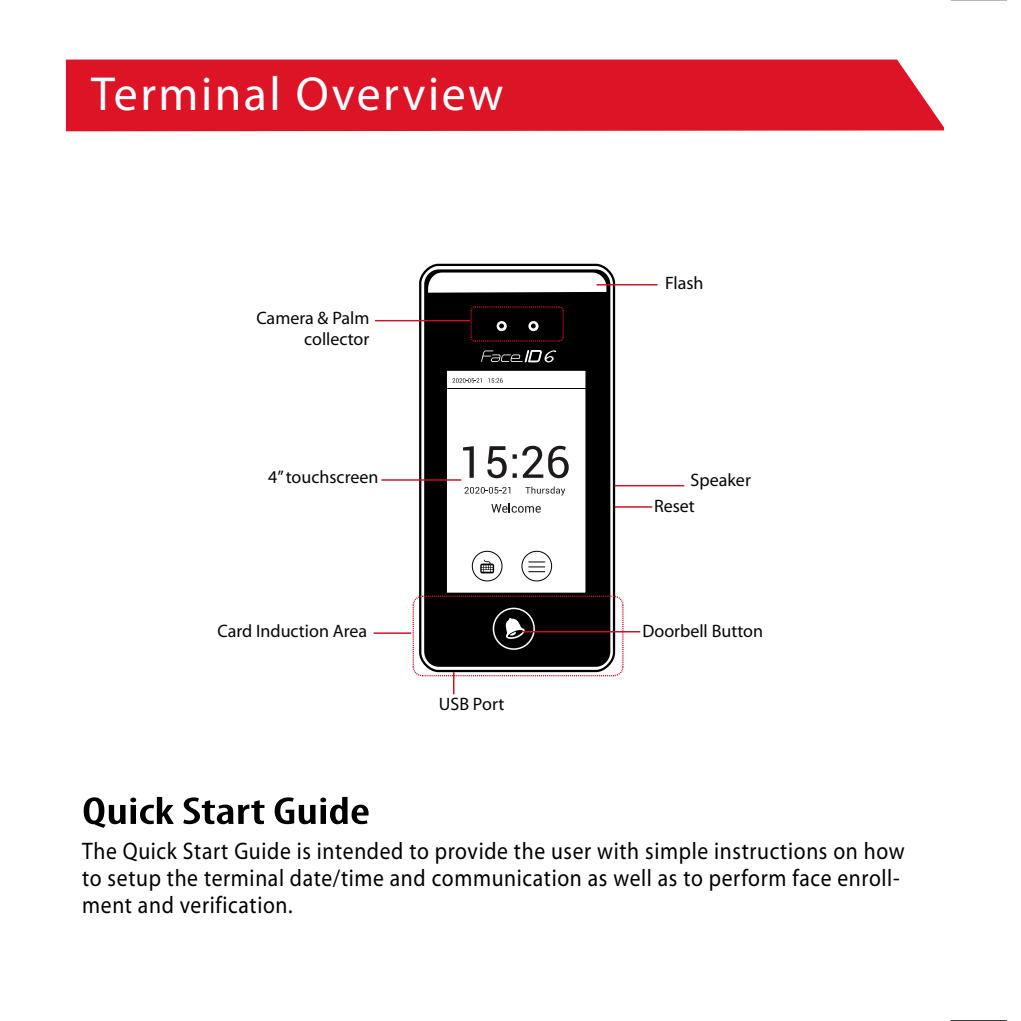
<style>
.page{position:relative;width:1021px;height:1021px;background:#fff}
.page>*{position:absolute;margin:0;border:0;box-sizing:border-box;transform-origin:0 0}
.t1{font:48px "Myriad Pro";letter-spacing:.05em;color:#fff}
.t2{font:600 condensed 39px "Myriad Pro";color:#000;scale:1.3 1}
.t3{font:24px/27px "Myriad";letter-spacing:.03em;color:#000;scale:.9 1}
.t4{font:18px/25.5px "Myriad";color:#060606}
</style>
<div class="page">
<hr style="left:950px;top:0;width:57px;height:1px;background:#000">
<hr style="left:950px;top:1020px;width:57px;height:1px;background:#000">
<div style="left:66px;top:60px;width:878px;height:71px;background:#dd1326"></div>
<div style="left:424px;top:269px;width:186px;height:397px;background:#000;border-radius:15px"></div>
<div style="left:419px;top:264px;width:196px;height:408px;border:2px solid #000;border-radius:18px"></div>
<svg style="left:428px;top:272px;width:178px;height:21px;background:#e9e9e9"></svg>
<div style="left:446px;top:370px;width:140px;height:223px;background:#fff"></div>
<div style="left:445px;top:369px;width:142px;height:225px;border:2px solid #000"></div>
<svg style="left:452px;top:378px;width:29px;height:5px"></svg>
<svg style="left:488px;top:378px;width:15px;height:5px"></svg>
<svg style="left:463px;top:446px;width:11px;height:32px"></svg>
<svg style="left:487px;top:446px;width:19px;height:32px"></svg>
<svg style="left:512px;top:446px;width:56px;height:32px"></svg>
<svg style="left:464px;top:487px;width:46px;height:6px"></svg>
<svg style="left:525px;top:486px;width:40px;height:9px"></svg>
<svg style="left:491px;top:503px;width:50px;height:9px"></svg>
<svg style="left:481px;top:350px;width:75px;height:12px"></svg>
<svg style="left:471px;top:550px;width:81px;height:31px"></svg>
<hr style="left:447px;top:388px;width:139px;height:1px;background:#000">
<hr style="left:596px;top:284px;width:61px;height:1px;background:#cf0e27">
<hr style="left:375px;top:320px;width:95px;height:1px;background:#cf0e27">
<hr style="left:381px;top:479px;width:80px;height:1px;background:#cf0e27">
<svg style="left:412px;top:594px;width:212px;height:100px"></svg>
<hr style="left:373px;top:632px;width:38px;height:2px;background:#cf0e27">
<svg style="left:469px;top:306px;width:95px;height:36px"></svg>
<hr style="left:614px;top:506px;width:38px;height:1px;background:#cf0e27">
<hr style="left:614px;top:485px;width:70px;height:1px;background:#cf0e27">
<hr style="left:522px;top:631px;width:118px;height:1px;background:#cf0e27">
<h1 class="t1" style="left:91px;top:64px;width:414px">Terminal Overview</h1>
<p class="t4" style="left:256px;top:308px;width:115px;line-height:21px;text-align:right">Camera &amp; Palm collector</p>
<p class="t4" style="left:268px;top:465px;width:112px">4” touchscreen</p>
<p class="t4" style="left:217px;top:618px;width:151px">Card Induction Area</p>
<p class="t4" style="left:439px;top:692px;width:67px">USB Port</p>
<p class="t4" style="left:665px;top:271px;width:40px">Flash</p>
<p class="t4" style="left:654px;top:468px;width:98px;text-indent:36px">Speaker<br>Reset</p>
<p class="t4" style="left:642px;top:618px;width:122px">Doorbell Button</p>
<h2 class="t2" style="left:82px;top:787px;width:223px">Quick Start Guide</h2>
<p class="t3" style="left:82px;top:839px;width:915px">The Quick Start Guide is intended to provide the user with simple instructions on how to setup the terminal date/time and communication as well as to perform face enroll&shy;ment and verification.</p>
</div>
